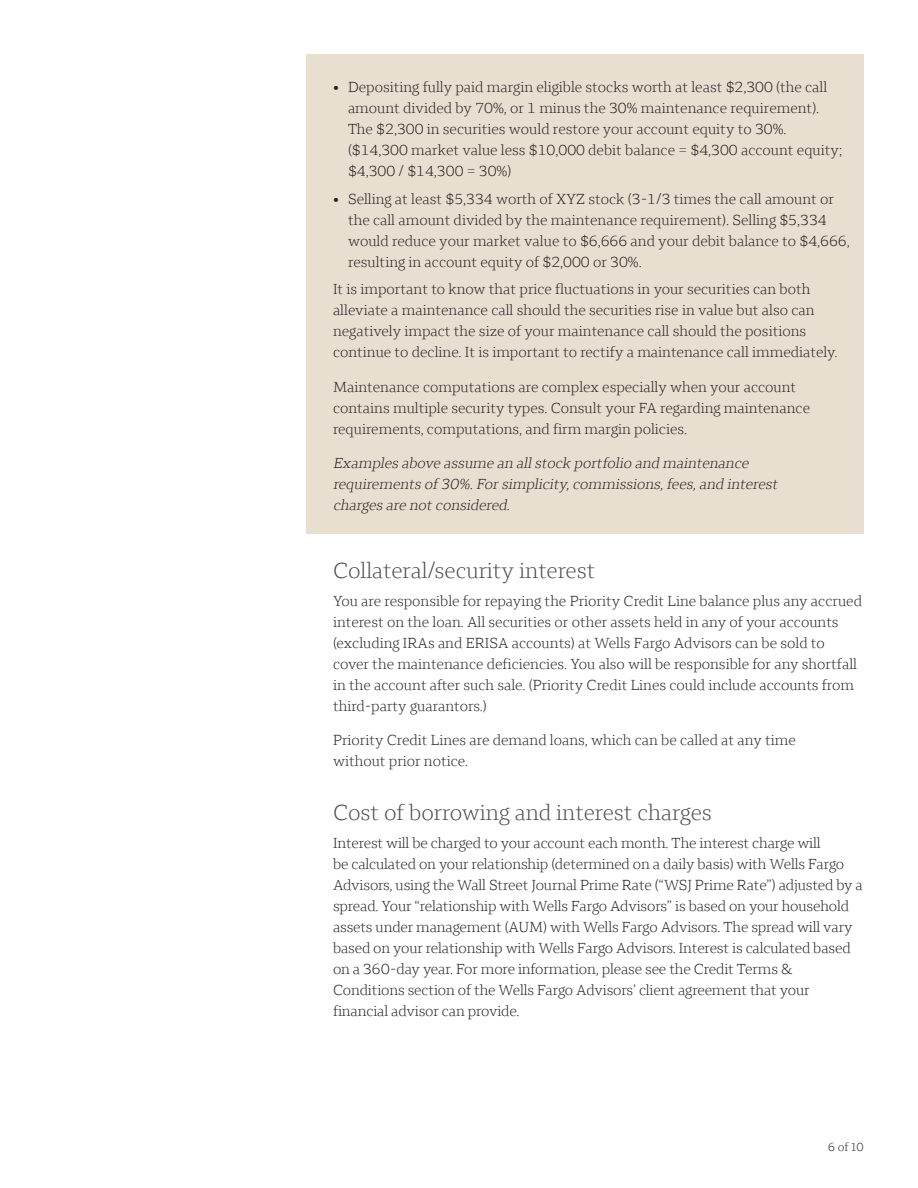
<style>
.page{position:relative;width:918px;height:1188px;background:#fff}
.page>*{position:absolute;margin:0;border:0;box-sizing:border-box;transform-origin:0 0}
.t1{font:300 22.5px "Wells Fargo Serif";color:#4c4b46}
.t2{font:300 15px/21px "Wells Fargo Serif";color:#231f20}
.t3{font:italic 300 15px/21px "Wells Fargo Serif";color:#231f20}
.t4{font:300 12px "Wells Fargo Serif";color:#231f20}
.s1{font-family:"Wells Fargo Sans";font-weight:400}
</style>
<div class="page">
<div style="left:306px;top:54px;width:558px;height:479px;background:#e8dfd1"></div>
<p class="t2" style="left:348px;top:76px;width:496px;text-indent:-15px"><span class="s1">•</span> Depositing fully paid margin eligible stocks worth at least $2,300 (the call amount divided by 70%, or 1 minus the 30% maintenance requirement).<br>The $2,300 in securities would restore your account equity to 30%. ($14,300 market value less $10,000 debit balance = $4,300 account equity; $4,300 / $14,300 = 30%)</p>
<p class="t2" style="left:348px;top:188px;width:503px;text-indent:-15px"><span class="s1">•</span> Selling at least $5,334 worth of XYZ stock (3-1/3 times the call amount or the call amount divided by the maintenance requirement). Selling $5,334 would reduce your market value to $6,666 and your debit balance to $4,666, resulting in account equity of $2,000 or 30%.</p>
<p class="t2" style="left:333px;top:279px;width:506px">It is important to know that price fluctuations in your securities can both alleviate a maintenance call should the securities rise in value but also can negatively impact the size of your maintenance call should the positions continue to decline. It is important to rectify a maintenance call immediately.</p>
<p class="t2" style="left:333px;top:376px;width:479px">Maintenance computations are complex especially when your account contains multiple security types. Consult your FA regarding maintenance requirements, computations, and firm margin policies.</p>
<p class="t3" style="left:333px;top:453px;width:449px">Examples above assume an allstock portfolio and maintenance requirements of 30%.Forsimplicity,commissions,fees,and interest charges are notconsidered.</p>
<h3 class="t1" style="left:333px;top:557px;width:264px">Collateral/security interest</h3>
<p class="t2" style="left:333px;top:590px;width:531px">You are responsible for repaying the Priority Credit Line balance plus any accrued interest on the loan. All securities or other assets held in any of your accounts (excluding IRAs and ERISA accounts) at Wells Fargo Advisors can be sold to cover the maintenance deficiencies. You also will be responsible for any shortfall in the account after such sale. (Priority Credit Lines could include accounts from third-party guarantors.)</p>
<p class="t2" style="left:333px;top:729px;width:464px">Priority Credit Lines are demand loans, which can be called at any time without prior notice.</p>
<h3 class="t1" style="left:333px;top:799px;width:380px">Cost of borrowing and interest charges</h3>
<p class="t2" style="left:333px;top:832px;width:531px">Interest will be charged to your account each month. The interest charge will<br>be calculated on your relationship (determined on a daily basis) with Wells Fargo Advisors, using the Wall Street Journal Prime Rate (“WSJ Prime Rate”) adjusted by a spread. Your “relationship with Wells Fargo Advisors” is based on your household assets under management (AUM) with Wells Fargo Advisors. The spread will vary based on your relationship with Wells Fargo Advisors. Interest is calculated based on a 360-day year. For more information, please see the Credit Terms &amp; Conditions section of the Wells Fargo Advisors’ client agreement that your financial advisor can provide.</p>
<p class="t4" style="left:828px;top:1140px;width:38px">6 of 10</p>
</div>
